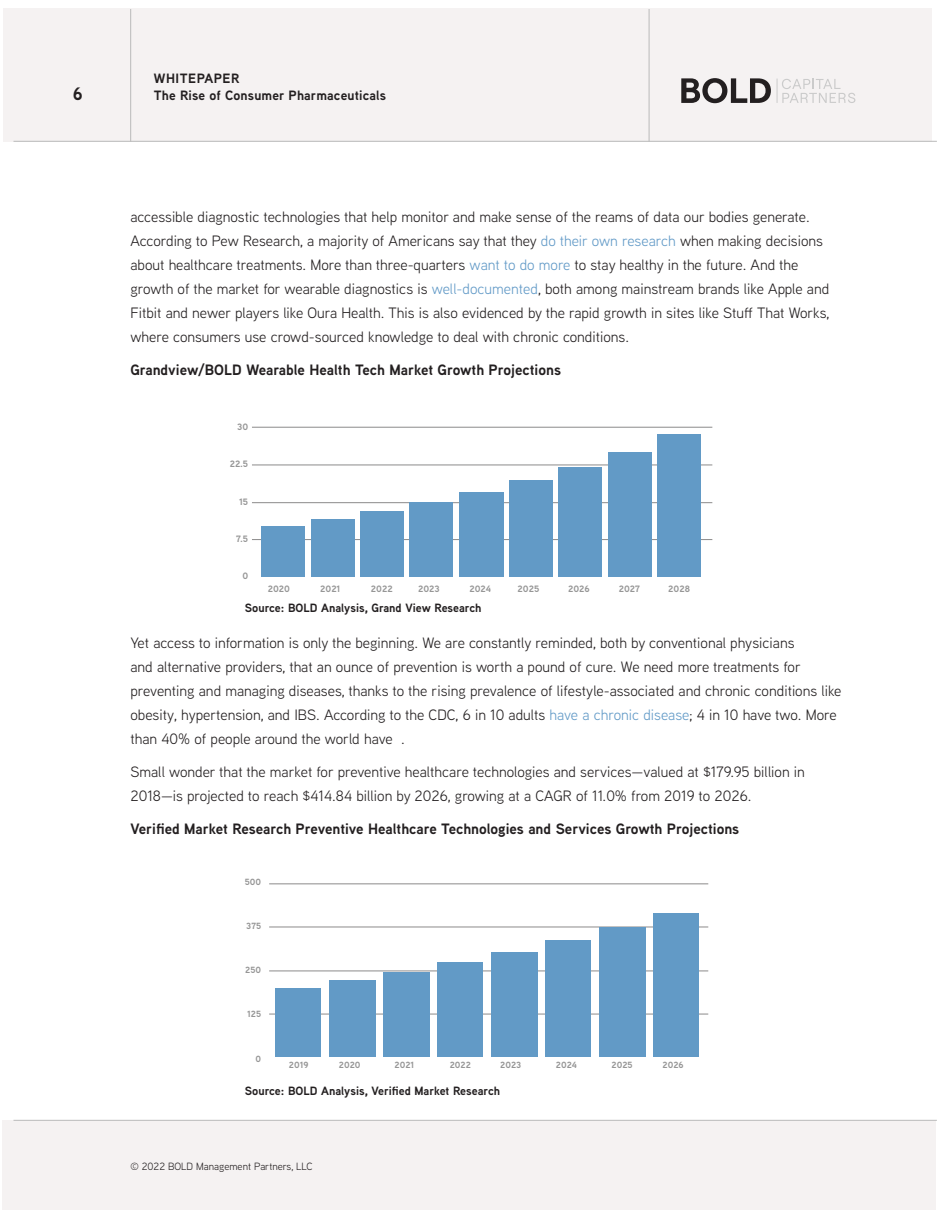
<style>
.page{position:relative;width:945px;height:1215px;background:#fff}
.page>*{position:absolute;margin:0;border:0;box-sizing:border-box;transform-origin:0 0}
.t1{font:700 18px "Aaux Next";color:#231f20}
.t2{font:15px/24px "Aaux Next";color:#231f20}
.t3{font:700 15px "Aaux Next";color:#231f20}
.t4{font:700 13.5px "Aaux Next";letter-spacing:.01em;color:#231f20}
.t5{font:700 13.5px "Aaux Next";letter-spacing:.04em;color:#231f20}
.t6{font:700 12px "Aaux Next";color:#231f20}
.t7{font:10.5px "Aaux Next";color:#231f20}
.t8{font:700 9.15px "Aaux Next";color:#969696;scale:1.04 1}
.t9{font:700 9px "Aaux Next";color:#969696;scale:1.04 1}
.s1{color:#629ac7}
</style>
<div class="page">
<div style="left:3px;top:1120px;width:933px;height:90px;background:#f5f2f2"></div>
<div style="left:3px;top:8px;width:929px;height:133px;background:#f5f2f2"></div>
<svg style="left:681px;top:78px;width:90px;height:25px"></svg>
<svg style="left:777px;top:79px;width:78px;height:24px"></svg>
<hr style="left:14px;top:141px;width:923px;height:1px;background:#bababa">
<hr style="left:14px;top:1120px;width:923px;height:1px;background:#bababa">
<hr style="left:649px;top:9px;width:1px;height:133px;background:#bababa">
<hr style="left:130px;top:9px;width:1px;height:133px;background:#bababa">
<hr style="left:252px;top:539px;width:460px;height:1px;background:#898888">
<hr style="left:252px;top:502px;width:460px;height:1px;background:#898888">
<hr style="left:252px;top:465px;width:460px;height:1px;background:#898888">
<hr style="left:252px;top:427px;width:460px;height:1px;background:#898888">
<div style="left:657px;top:434px;width:44px;height:143px;background:#629ac6"></div>
<div style="left:608px;top:452px;width:44px;height:125px;background:#629ac6"></div>
<div style="left:559px;top:467px;width:43px;height:110px;background:#629ac6"></div>
<div style="left:509px;top:480px;width:44px;height:97px;background:#629ac6"></div>
<div style="left:459px;top:492px;width:45px;height:85px;background:#629ac6"></div>
<div style="left:410px;top:502px;width:43px;height:75px;background:#629ac6"></div>
<div style="left:360px;top:511px;width:44px;height:66px;background:#629ac6"></div>
<div style="left:311px;top:520px;width:44px;height:57px;background:#629ac6"></div>
<div style="left:262px;top:527px;width:43px;height:50px;background:#629ac6"></div>
<hr style="left:269px;top:1014px;width:439px;height:1px;background:#898888">
<hr style="left:269px;top:971px;width:439px;height:1px;background:#898888">
<hr style="left:269px;top:927px;width:439px;height:1px;background:#898888">
<hr style="left:269px;top:884px;width:439px;height:1px;background:#898888">
<div style="left:653px;top:914px;width:46px;height:143px;background:#629ac6"></div>
<div style="left:599px;top:927px;width:46px;height:130px;background:#629ac6"></div>
<div style="left:545px;top:940px;width:46px;height:117px;background:#629ac6"></div>
<div style="left:491px;top:952px;width:47px;height:105px;background:#629ac6"></div>
<div style="left:437px;top:962px;width:46px;height:95px;background:#629ac6"></div>
<div style="left:383px;top:972px;width:47px;height:85px;background:#629ac6"></div>
<div style="left:329px;top:980px;width:46px;height:77px;background:#629ac6"></div>
<div style="left:275px;top:988px;width:46px;height:69px;background:#629ac6"></div>
<p class="t5" style="left:154px;top:69px;width:87px">WHITEPAPER</p>
<p class="t1" style="left:73px;top:81px;width:11px">6</p>
<p class="t4" style="left:154px;top:86px;width:234px">The Rise of Consumer Pharmaceuticals</p>
<p class="t2" style="left:130px;top:204px;width:701px">accessible diagnostic technologies that help monitor and make sense of the reams of data our bodies generate.<br>According to Pew Research, a majority of Americans say that they <span class="s1">do their own research</span> when making decisions about healthcare treatments. More than three-quarters <span class="s1">want to do more</span> to stay healthy in the future. And the growth of the market for wearable diagnostics is <span class="s1">well-documented</span>, both among mainstream brands like Apple and Fitbit and newer players like Oura Health. This is also evidenced by the rapid growth in sites like Stuff That Works, where consumers use crowd-sourced knowledge to deal with chronic conditions.</p>
<p class="t3" style="left:130px;top:359px;width:432px">Grandview/BOLD Wearable Health Tech Market Growth Projections</p>
<p class="t8" style="left:237px;top:421px;width:12px">30</p>
<p class="t8" style="left:230px;top:458px;width:19px">22.5</p>
<p class="t8" style="left:239px;top:495px;width:10px">15</p>
<p class="t8" style="left:236px;top:532px;width:13px">7.5</p>
<p class="t8" style="left:242px;top:569px;width:7px">0</p>
<p class="t8" style="left:268px;top:582px;width:23px">2020</p>
<p class="t8" style="left:320px;top:582px;width:21px">2021</p>
<p class="t8" style="left:371px;top:582px;width:22px">2022</p>
<p class="t8" style="left:418px;top:582px;width:22px">2023</p>
<p class="t8" style="left:469px;top:582px;width:22px">2024</p>
<p class="t8" style="left:518px;top:582px;width:22px">2025</p>
<p class="t8" style="left:568px;top:582px;width:22px">2026</p>
<p class="t8" style="left:619px;top:582px;width:22px">2027</p>
<p class="t8" style="left:668px;top:582px;width:22px">2028</p>
<p class="t6" style="left:245px;top:600px;width:238px">Source: BOLD Analysis, Grand View Research</p>
<p class="t2" style="left:130px;top:630px;width:713px">Yet access to information is only the beginning. We are constantly reminded, both by conventional physicians<br>and alternative providers, that an ounce of prevention is worth a pound of cure. We need more treatments for preventing and managing diseases, thanks to the rising prevalence of lifestyle-associated and chronic conditions like obesity, hypertension, and IBS. According to the CDC, 6 in 10 adults <span class="s1">have a chronic disease</span>; 4 in 10 have two. More than 40% of people around the world have .</p>
<p class="t2" style="left:130px;top:759px;width:676px">Small wonder that the market for preventive healthcare technologies and services—valued at $179.95 billion in<br>2018—is projected to reach $414.84 billion by 2026, growing at a CAGR of 11.0% from 2019 to 2026.</p>
<p class="t3" style="left:130px;top:818px;width:610px">Verified Market Research Preventive Healthcare Technologies and Services Growth Projections</p>
<p class="t9" style="left:245px;top:876px;width:17px">500</p>
<p class="t9" style="left:246px;top:920px;width:16px">375</p>
<p class="t9" style="left:245px;top:964px;width:17px">250</p>
<p class="t9" style="left:247px;top:1008px;width:15px">125</p>
<p class="t9" style="left:256px;top:1052px;width:7px">0</p>
<p class="t9" style="left:289px;top:1058px;width:20px">2019</p>
<p class="t9" style="left:339px;top:1058px;width:22px">2020</p>
<p class="t9" style="left:395px;top:1058px;width:20px">2021</p>
<p class="t9" style="left:450px;top:1058px;width:22px">2022</p>
<p class="t9" style="left:500px;top:1058px;width:22px">2023</p>
<p class="t9" style="left:556px;top:1058px;width:22px">2024</p>
<p class="t9" style="left:612px;top:1058px;width:22px">2025</p>
<p class="t9" style="left:663px;top:1058px;width:22px">2026</p>
<p class="t6" style="left:245px;top:1082px;width:257px">Source: BOLD Analysis, Verified Market Research</p>
<p class="t7" style="left:130px;top:1159px;width:184px">© 2022 BOLD Management Partners, LLC</p>
</div>
